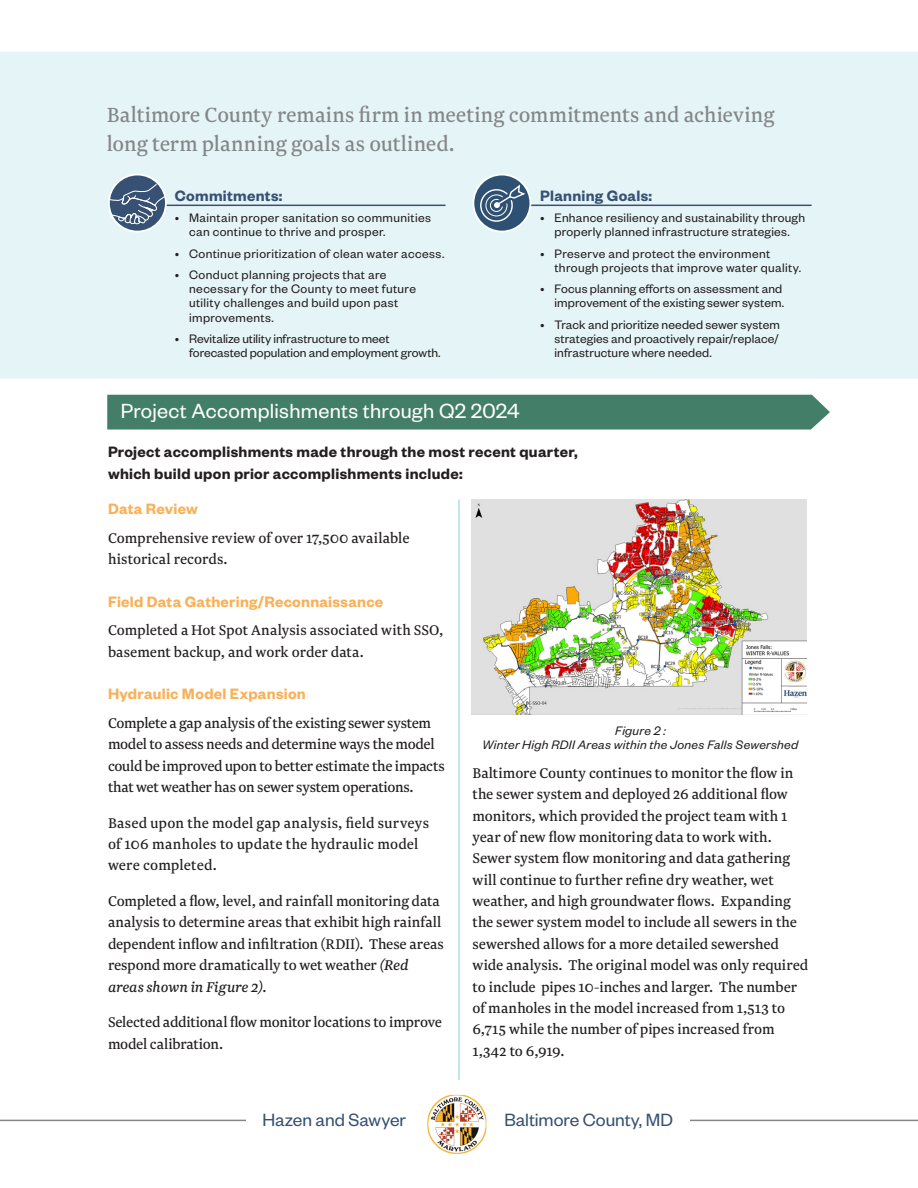
<style>
.page{position:relative;width:918px;height:1188px;background:#fff}
.page>*{position:absolute;margin:0;border:0;box-sizing:border-box;transform-origin:0 0}
.HZ_Large_Intro{font:24px/28.5px "Newzald";letter-spacing:.005em;color:#848789}
.HZ_Heading_1_sans{font:22.5px "Founders Grotesk";letter-spacing:.01em;color:#fff}
.HZ_Footer_-_front_pg{font:19.5px "Founders Grotesk";color:#365173}
.HZ_Body_Copy_Left_Align{font:16.5px/21.3px "Newzald";color:#231f20}
.HZ_Heading_2{font:600 16.5px/21.3px "Founders Grotesk";letter-spacing:.02em;color:#231f20}
.HZ_Heading_2-2{font:600 16.5px "Founders Grotesk";letter-spacing:.015em;color:#fab056}
.HZ_Heading_2-3{font:600 16.5px "Founders Grotesk";letter-spacing:.02em;color:#365173}
.t1{font:13.5px/14.2px "Founders Grotesk";letter-spacing:.02em;color:#231f20}
.t2{font:13.5px/14.2px "Founders Grotesk";color:#231f20}
.HZ_Caption{font:italic 13.5px/14.2px "Founders Grotesk";letter-spacing:.025em;color:#231f20;text-align:center}
.s1{font-style:italic}
</style>
<div class="page">
<div style="left:0;top:52px;width:918px;height:327px;background:#e5f4f6"></div>
<div style="left:107px;top:395px;width:723px;height:35px;background:#427e68"></div>
<img style="left:471px;top:500px;width:336px;height:215px">
<hr style="left:159px;top:205px;width:287px;height:1px;background:#365173">
<hr style="left:525px;top:205px;width:287px;height:1px;background:#365173">
<div style="left:109px;top:175px;width:57px;height:57px;background:#365173;border-radius:50%"></div>
<svg style="left:109px;top:183px;width:55px;height:49px"></svg>
<div style="left:108px;top:174px;width:59px;height:58px;border:2px solid #fff;border-radius:50%"></div>
<svg style="left:473px;top:175px;width:57px;height:57px"></svg>
<svg style="left:479px;top:183px;width:48px;height:40px;background:#57728d"></svg>
<div style="left:473px;top:174px;width:58px;height:58px;border:2px solid #fff;border-radius:50%"></div>
<hr style="left:690px;top:1120px;width:228px;height:1px;background:#848789">
<img style="left:427px;top:1095px;width:59px;height:59px">
<div style="left:419px;top:1086px;width:76px;height:76px;border:3px solid #fff;border-radius:50%"></div>
<hr style="left:0;top:1120px;width:246px;height:1px;background:#848789">
<hr style="left:459px;top:500px;width:1px;height:580px;background:#84d1d9">
<p class="HZ_Large_Intro" style="left:107px;top:100px;width:669px">Baltimore County remains firm in meeting commitments and achieving long term planning goals as outlined.</p>
<p class="HZ_Heading_2-3" style="left:175px;top:185px;width:109px">Commitments:</p>
<p class="HZ_Heading_2-3" style="left:540px;top:185px;width:113px">Planning Goals:</p>
<p class="t1" style="left:189px;top:210px;width:243px;text-indent:-14px">• Maintain proper sanitation so communities can continue to thrive and prosper.</p>
<p class="t1" style="left:175px;top:246px;width:271px">• Continue prioritization of clean water access.</p>
<p class="t1" style="left:189px;top:267px;width:228px;text-indent:-14px">• Conduct planning projects that are necessary for the County to meet future utility challenges and build upon past improvements.</p>
<p class="t2" style="left:189px;top:331px;width:253px;text-indent:-14px">• Revitalize utility infrastructure to meet forecasted population and employment growth.</p>
<p class="HZ_Heading_1_sans" style="left:121px;top:397px;width:400px">Project Accomplishments through Q2 2024</p>
<p class="t1" style="left:540px;top:210px;width:266px;text-align:center">• Enhance resiliency and sustainability through properly planned infrastructure strategies.</p>
<p class="t1" style="left:555px;top:246px;width:248px;text-indent:-14px">• Preserve and protect the environment through projects that improve water quality.</p>
<p class="t1" style="left:540px;top:281px;width:245px;text-align:right">• Focus planning efforts on assessment and improvement of the existing sewer system.</p>
<p class="t1" style="left:555px;top:317px;width:227px;text-align:justify;text-indent:-14px">• Track and prioritize needed sewer system strategies and proactively repair/replace/ infrastructure where needed.</p>
<p class="HZ_Heading_2" style="left:108px;top:440px;width:471px">Project accomplishments made through the most recent quarter, which build upon prior accomplishments include:</p>
<p class="HZ_Heading_2-2" style="left:108px;top:498px;width:91px">Data Review</p>
<p class="HZ_Body_Copy_Left_Align" style="left:108px;top:527px;width:303px">Comprehensive review of over 17,500 available historical records.</p>
<p class="HZ_Heading_2-2" style="left:108px;top:591px;width:277px">Field Data Gathering/Reconnaissance</p>
<p class="HZ_Body_Copy_Left_Align" style="left:108px;top:619px;width:337px">Completed a Hot Spot Analysis associated with SSO, basement backup, and work order data.</p>
<p class="HZ_Heading_2-2" style="left:108px;top:684px;width:199px">Hydraulic Model Expansion</p>
<p class="HZ_Body_Copy_Left_Align" style="left:108px;top:712px;width:338px">Complete a gap analysis of the existing sewer system model to assess needs and determine ways the model could be improved upon to better estimate the impacts that wet weather has on sewer system operations.</p>
<p class="HZ_Body_Copy_Left_Align" style="left:108px;top:812px;width:323px">Based upon the model gap analysis, field surveys of 106 manholes to update the hydraulic model were completed.</p>
<p class="HZ_Body_Copy_Left_Align" style="left:108px;top:890px;width:337px">Completed a flow, level, and rainfall monitoring data analysis to determine areas that exhibit high rainfall dependent inflow and infiltration (RDII). These areas respond more dramatically to wet weather <span class="s1">(Red areas shown in Figure 2)</span>.</p>
<p class="HZ_Body_Copy_Left_Align" style="left:108px;top:1011px;width:335px">Selected additional flow monitor locations to improve model calibration.</p>
<p class="HZ_Caption" style="left:483px;top:723px;width:317px">Figure 2 :<br>Winter High RDII Areas within the Jones Falls Sewershed</p>
<p class="HZ_Body_Copy_Left_Align" style="left:472px;top:762px;width:337px">Baltimore County continues to monitor the flow in the sewer system and deployed 26 additional flow monitors, which provided the project team with 1 year of new flow monitoring data to work with.<br>Sewer system flow monitoring and data gathering will continue to further refine dry weather, wet weather, and high groundwater flows. Expanding the sewer system model to include all sewers in the sewershed allows for a more detailed sewershed wide analysis. The original model was only required to include pipes 10-inches and larger. The number of manholes in the model increased from 1,513 to 6,715 while the number of pipes increased from 1,342 to 6,919.</p>
<p class="HZ_Footer_-_front_pg" style="left:262px;top:1108px;width:145px">Hazen and Sawyer</p>
<p class="HZ_Footer_-_front_pg" style="left:504px;top:1108px;width:170px">Baltimore County, MD</p>
</div>
